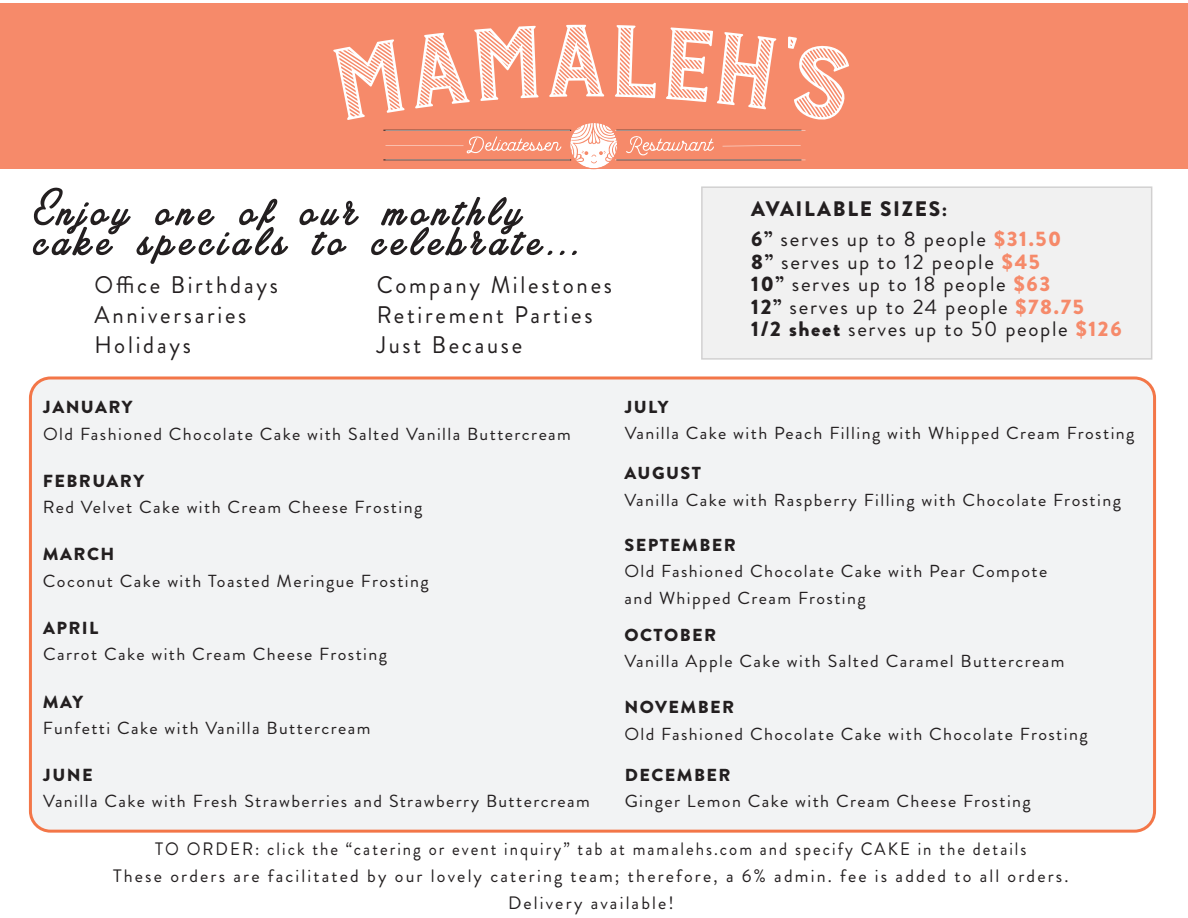
<style>
.page{position:relative;width:1188px;height:918px;background:#fff}
.page>*{position:absolute;margin:0;border:0;box-sizing:border-box;transform-origin:0 0}
.t1{font:54px "Amplify Personal Use Only";letter-spacing:.12em;color:#231f20;scale:.95 1}
.t2{font:24px/29.8px "Brandon Grotesque";letter-spacing:.12em;color:#231f20;scale:.95 1}
.t3{font:21px/22.5px "Brandon Grotesque";letter-spacing:.08em;color:#231f20}
.t4{font:900 21px/30px "Brandon Grotesque";letter-spacing:.08em;color:#231f20}
.t5{font:18px/27px "Brandon Grotesque";letter-spacing:.12em;color:#231f20;text-align:center;scale:.93 1}
.t6{font:17.55px "Brandon Grotesque";letter-spacing:.08em;color:#231f20}
.t7{font:900 17.55px "Brandon Grotesque";letter-spacing:.08em;color:#231f20}
.t8{font:17.4px "Brandon Grotesque";letter-spacing:.08em;color:#231f20}
.t9{font:17.4px/26.1px "Brandon Grotesque";letter-spacing:.08em;color:#231f20;scale:1.04 1}
.t10{font:900 17.4px "Brandon Grotesque";letter-spacing:.08em;color:#231f20;scale:1.04 1}
.s1{font-weight:400}
.s2{color:#f68a6a}
.s3{font-weight:900}
.s4{font-weight:900;color:#f68a6a}
</style>
<div class="page">
<div style="left:30px;top:378px;width:1125px;height:453px;background:#f2f3f4;border-radius:20px"></div>
<div style="left:29px;top:376px;width:1127px;height:457px;border:3px solid #f37648;border-radius:20px"></div>
<div style="left:0;top:3px;width:1188px;height:165px;background:#f68a6a"></div>
<svg style="left:333px;top:25px;width:516px;height:95px"></svg>
<svg style="left:626px;top:136px;width:88px;height:19px"></svg>
<svg style="left:466px;top:136px;width:95px;height:18px"></svg>
<hr style="left:386px;top:130px;width:184px;height:1px;background:#fff">
<hr style="left:615px;top:130px;width:190px;height:1px;background:#fff">
<hr style="left:386px;top:160px;width:184px;height:1px;background:#fff">
<hr style="left:615px;top:160px;width:190px;height:1px;background:#fff">
<hr style="left:386px;top:146px;width:78px;height:1px;background:#fff">
<svg style="left:723px;top:145px;width:78px;height:1px"></svg>
<svg style="left:569px;top:123px;width:49px;height:46px"></svg>
<div style="left:701px;top:186px;width:451px;height:174px;background:#f1f1f1"></div>
<h1 class="t1" style="left:34px;top:185px;width:514px">Enjoy one of our monthly</h1>
<h1 class="t1" style="left:34px;top:215px;width:574px">cake specials to celebrate...</h1>
<h2 class="t2" style="left:94px;top:270px;width:195px">Office Birthdays<br>Anniversaries<br>Holidays</h2>
<h2 class="t2" style="left:377px;top:270px;width:249px">Company Milestones<br>Retirement Parties<br>Just Because</h2>
<p class="t4" style="left:751px;top:194px;width:312px">AVAILABLE SIZES:<br>6” <span class="s1">serves up to 8 people</span> <span class="s2">$31.50</span></p>
<p class="t3" style="left:751px;top:250px;width:372px"><span class="s3">8”</span> serves up to 12 people <span class="s4">$45<br></span><span class="s3">10”</span> serves up to 18 people <span class="s4">$63<br></span><span class="s3">12”</span> serves up to 24 people <span class="s4">$78.75<br></span><span class="s3">1/2 sheet</span> serves up to 50 people <span class="s4">$126</span></p>
<p class="t7" style="left:43px;top:395px;width:91px">JANUARY</p>
<p class="t6" style="left:43px;top:421px;width:529px">Old Fashioned Chocolate Cake with Salted Vanilla Buttercream</p>
<p class="t7" style="left:43px;top:468px;width:103px">FEBRUARY</p>
<p class="t6" style="left:43px;top:495px;width:381px">Red Velvet Cake with Cream Cheese Frosting</p>
<p class="t7" style="left:43px;top:542px;width:73px">MARCH</p>
<p class="t8" style="left:43px;top:569px;width:387px">Coconut Cake with Toasted Meringue Frosting</p>
<p class="t7" style="left:43px;top:616px;width:57px">APRIL</p>
<p class="t6" style="left:43px;top:642px;width:345px">Carrot Cake with Cream Cheese Frosting</p>
<p class="t7" style="left:43px;top:689px;width:42px">MAY</p>
<p class="t6" style="left:43px;top:716px;width:329px">Funfetti Cake with Vanilla Buttercream</p>
<p class="t7" style="left:43px;top:763px;width:51px">JUNE</p>
<p class="t6" style="left:43px;top:789px;width:548px">Vanilla Cake with Fresh Strawberries and Strawberry Buttercream</p>
<p class="t10" style="left:625px;top:395px;width:44px">JULY</p>
<p class="t8" style="left:625px;top:421px;width:511px">Vanilla Cake with Peach Filling with Whipped Cream Frosting</p>
<p class="t10" style="left:625px;top:461px;width:75px">AUGUST</p>
<p class="t9" style="left:625px;top:487px;width:479px">Vanilla Cake with Raspberry Filling with Chocolate Frosting</p>
<p class="t10" style="left:624px;top:533px;width:109px">SEPTEMBER</p>
<p class="t9" style="left:624px;top:559px;width:408px">Old Fashioned Chocolate Cake with Pear Compote and Whipped Cream Frosting</p>
<p class="t10" style="left:624px;top:623px;width:90px">OCTOBER</p>
<p class="t8" style="left:624px;top:650px;width:442px">Vanilla Apple Cake with Salted Caramel Buttercream</p>
<p class="t10" style="left:624px;top:695px;width:107px">NOVEMBER</p>
<p class="t8" style="left:624px;top:722px;width:465px">Old Fashioned Chocolate Cake with Chocolate Frosting</p>
<p class="t10" style="left:625px;top:763px;width:103px">DECEMBER</p>
<p class="t8" style="left:625px;top:789px;width:408px">Ginger Lemon Cake with Cream Cheese Frosting</p>
<p class="t5" style="left:113px;top:836px;width:1029px">TO ORDER: click the “catering or event inquiry” tab at mamalehs.com and specify CAKE in the details<br>These orders are facilitated by our lovely catering team; therefore, a 6% admin. fee is added to all orders.<br>Delivery available!</p>
</div>
